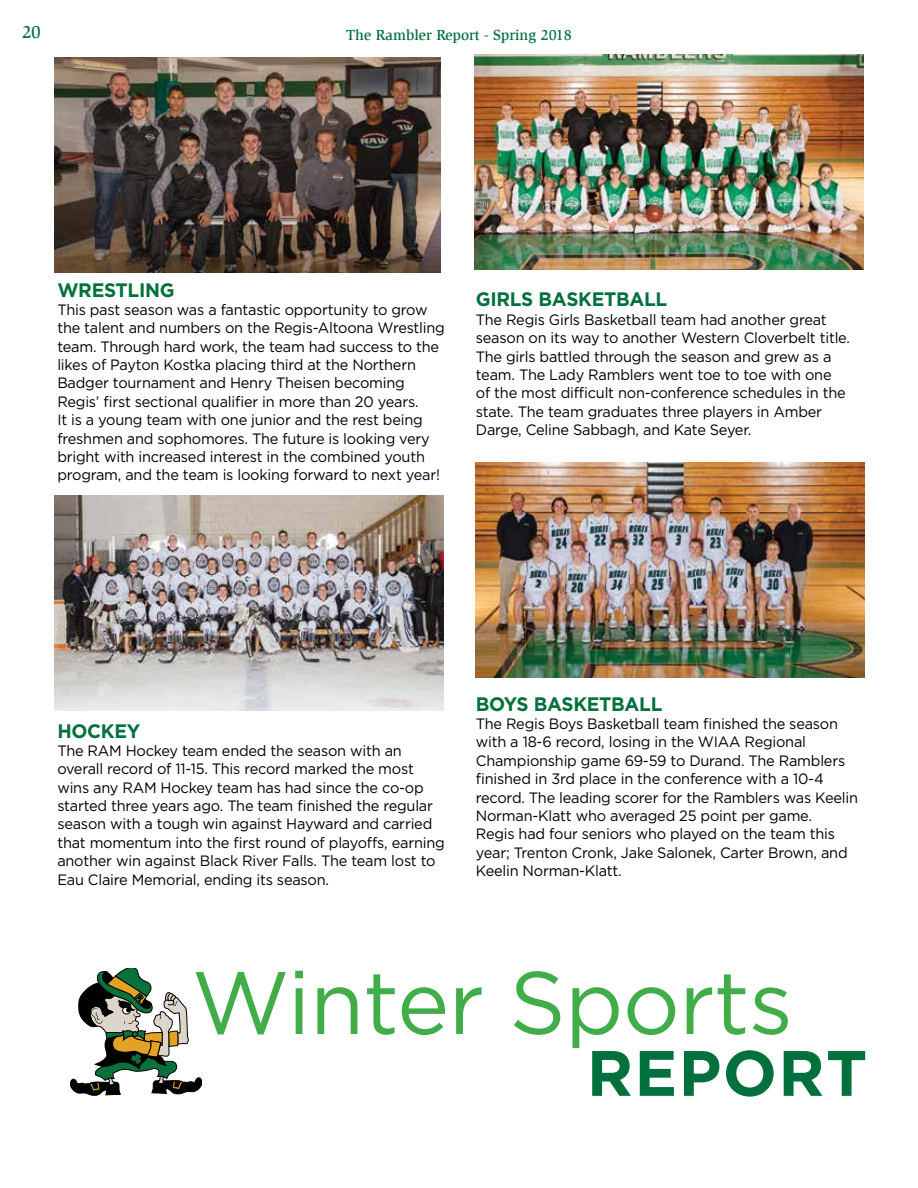
<style>
.page{position:relative;width:918px;height:1188px;background:#fff}
.page>*{position:absolute;margin:0;border:0;box-sizing:border-box;transform-origin:0 0}
.t1{font:88.5px "Gotham";letter-spacing:-.01em;color:#41ad49}
.t2{font:700 64.05px "Gotham";letter-spacing:.02em;color:#00703c}
.t3{font:700 19.5px "Gotham";letter-spacing:-.015em;color:#00703c}
.t4{font:500 18px "Slimbach LT";color:#00703c}
.t5{font:15px/18.3px "Gotham";letter-spacing:-.015em;color:#000}
.t6{font:500 15px "Slimbach LT";color:#00703c}
</style>
<div class="page">
<img style="left:54px;top:57px;width:387px;height:216px">
<img style="left:475px;top:54px;width:389px;height:216px">
<img style="left:476px;top:462px;width:388px;height:216px">
<img style="left:54px;top:495px;width:389px;height:216px">
<svg style="left:70px;top:968px;width:131px;height:128px"></svg>
<p class="t4" style="left:22px;top:21px;width:20px">20</p>
<p class="t6" style="left:346px;top:26px;width:227px">The Rambler Report - Spring 2018</p>
<h3 class="t3" style="left:57px;top:278px;width:119px">WRESTLING</h3>
<p class="t5" style="left:57px;top:300px;width:389px">This past season was a fantastic opportunity to grow the talent and numbers on the Regis-Altoona Wrestling team. Through hard work, the team had success to the likes of Payton Kostka placing third at the Northern Badger tournament and Henry Theisen becoming Regis’ first sectional qualifier in more than 20 years.<br>It is a young team with one junior and the rest being freshmen and sophomores. The future is looking very bright with increased interest in the combined youth program, and the team is looking forward to next year!</p>
<h3 class="t3" style="left:476px;top:288px;width:193px">GIRLS BASKETBALL</h3>
<p class="t5" style="left:476px;top:310px;width:376px">The Regis Girls Basketball team had another great season on its way to another Western Cloverbelt title.<br>The girls battled through the season and grew as a team. The Lady Ramblers went toe to toe with one<br>of the most difficult non-conference schedules in the state. The team graduates three players in Amber Darge, Celine Sabbagh, and Kate Seyer.</p>
<h3 class="t3" style="left:57px;top:719px;width:85px">HOCKEY</h3>
<p class="t5" style="left:57px;top:741px;width:389px">The RAM Hockey team ended the season with an overall record of 11-15. This record marked the most wins any RAM Hockey team has had since the co-op started three years ago. The team finished the regular season with a tough win against Hayward and carried that momentum into the first round of playoffs, earning another win against Black River Falls. The team lost to Eau Claire Memorial, ending its season.</p>
<h3 class="t3" style="left:476px;top:692px;width:188px">BOYS BASKETBALL</h3>
<p class="t5" style="left:476px;top:714px;width:384px">The Regis Boys Basketball team finished the season with a 18-6 record, losing in the WIAA Regional Championship game 69-59 to Durand. The Ramblers finished in 3rd place in the conference with a 10-4 record. The leading scorer for the Ramblers was Keelin Norman-Klatt who averaged 25 point per game.<br>Regis had four seniors who played on the team this year; Trenton Cronk, Jake Salonek, Carter Brown, and Keelin Norman-Klatt.</p>
<h1 class="t1" style="left:192px;top:954px;width:603px">Winter Sports</h1>
<h2 class="t2" style="left:587px;top:1036px;width:282px">REPORT</h2>
</div>
